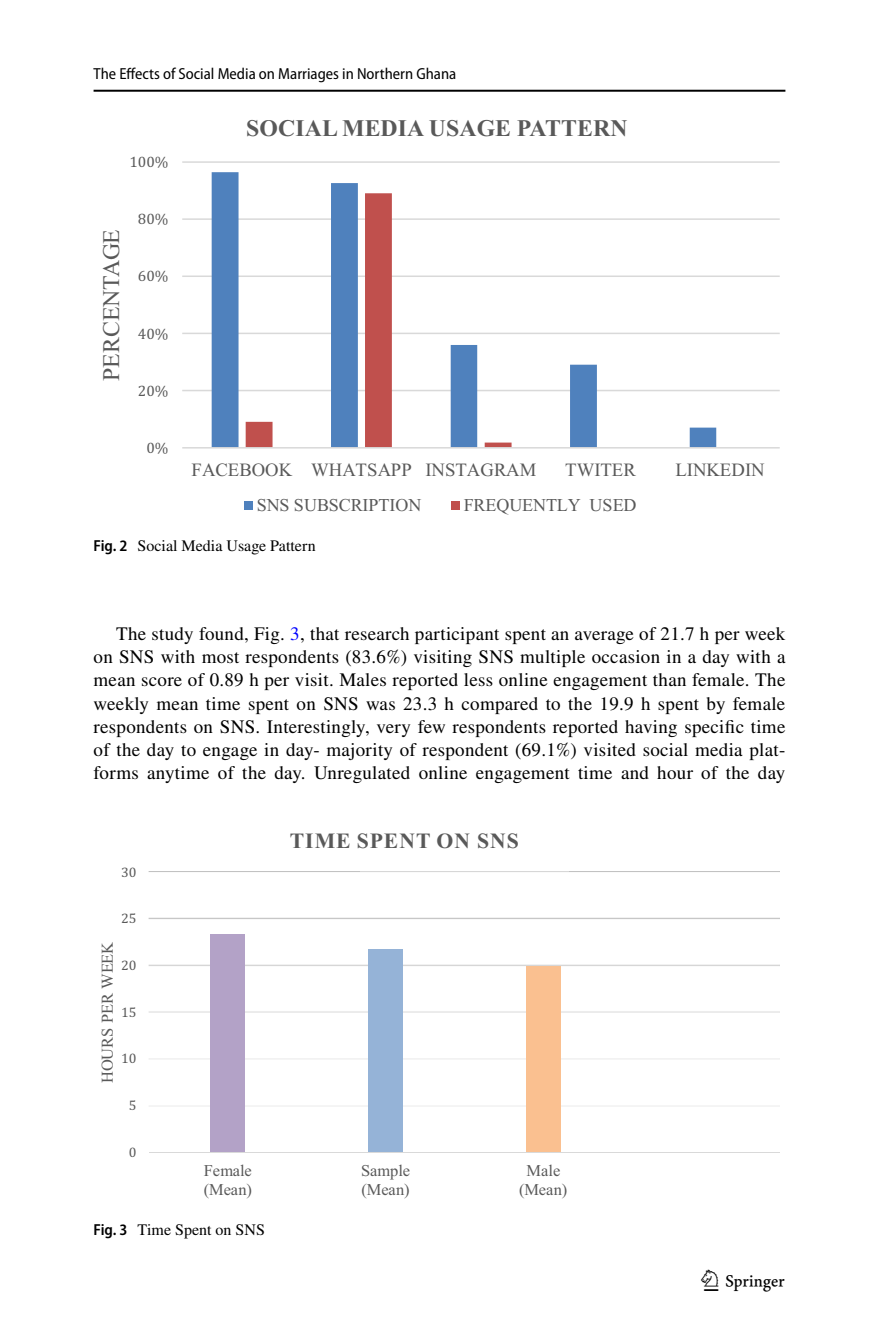
<style>
.page{position:relative;width:879px;height:1333px;background:#fff}
.page>*{position:absolute;margin:0;border:0;box-sizing:border-box;transform-origin:0 0}
.t1{font:30px "Springnew Regular 5";color:#000}
.t2{font:700 23.8px "Times New Roman";letter-spacing:.005em;color:#595959}
.t3{font:23.8px "Times New Roman";letter-spacing:.005em;color:#595959}
.t4{font:21.8px "Times New Roman PS Bold MT2";letter-spacing:.045em;color:#595959}
.t5{font:19px/23px "STIX";letter-spacing:.015em;color:#000;text-align:justify}
.t6{font:18.6px "Times New Roman";letter-spacing:.005em;color:#595959}
.t7{font:18px "Times New Roman";letter-spacing:-.005em;color:#595959}
.t8{font:16.4px/18.8px "Times New Roman PSMT2";letter-spacing:-.005em;color:#595959}
.t9{font:16px "Myriad Pro Semi Cn 4";color:#000}
.t10{font:16px "STIX";color:#000}
.t11{font:15.2px "Cambria";color:#595959}
.t12{font:14px "Cambria 2";color:#595959}
.s1{font-family:"Myriad Pro";font-weight:600;font-stretch:semi-condensed}
.s2{color:#00f}
</style>
<div class="page">
<hr style="left:94px;top:90px;width:691px;height:2px;background:#000">
<hr style="left:182px;top:390px;width:598px;height:1px;background:#d9d9d9">
<hr style="left:182px;top:332px;width:598px;height:2px;background:#d9d9d9">
<hr style="left:182px;top:275px;width:598px;height:2px;background:#d9d9d9">
<hr style="left:182px;top:218px;width:598px;height:2px;background:#d9d9d9">
<hr style="left:182px;top:161px;width:598px;height:2px;background:#d9d9d9">
<svg style="left:212px;top:172px;width:504px;height:275px"></svg>
<svg style="left:246px;top:193px;width:265px;height:254px"></svg>
<hr style="left:182px;top:447px;width:598px;height:1px;background:#d9d9d9">
<div style="left:244px;top:501px;width:9px;height:9px;background:#4f81bd"></div>
<div style="left:451px;top:501px;width:9px;height:9px;background:#c0504d"></div>
<div style="left:211px;top:934px;width:34px;height:217px;background:#b3a2c7"></div>
<div style="left:526px;top:966px;width:34px;height:185px;background:#fac090"></div>
<div style="left:368px;top:949px;width:35px;height:202px;background:#95b3d7"></div>
<hr style="left:149px;top:1151px;width:630px;height:1px;background:#d9d9d9">
<p class="t9" style="left:94px;top:65px;width:364px">The Effects of Social Media on Marriages in Northern Ghana</p>
<p class="t11" style="left:129px;top:152px;width:41px">100%</p>
<p class="t3" style="left:103px;top:381px;width:154px;rotate:-90deg">PERCENTAGE</p>
<p class="t11" style="left:138px;top:209px;width:32px">80%</p>
<p class="t11" style="left:138px;top:266px;width:32px">60%</p>
<p class="t11" style="left:138px;top:323px;width:32px">40%</p>
<p class="t11" style="left:138px;top:380px;width:32px">20%</p>
<p class="t11" style="left:146px;top:437px;width:24px">0%</p>
<p class="t2" style="left:246px;top:110px;width:383px">SOCIAL MEDIA USAGE PATTERN</p>
<p class="t6" style="left:192px;top:463px;width:346px">FACEBOOK WHATSAPP INSTAGRAM</p>
<p class="t6" style="left:565px;top:463px;width:72px">TWITER</p>
<p class="t6" style="left:675px;top:463px;width:91px">LINKEDIN</p>
<p class="t7" style="left:257px;top:499px;width:166px">SNS SUBSCRIPTION</p>
<p class="t7" style="left:464px;top:499px;width:174px">FREQUENTLY USED</p>
<p class="t10" style="left:94px;top:535px;width:224px"><span class="s1">Fig. 2</span> Social Media Usage Pattern</p>
<p class="t5" style="left:94px;top:623px;width:693px;text-indent:23px">The study found, Fig. <span class="s2">3</span>, that research participant spent an average of 21.7 h per week on SNS with most respondents (83.6%) visiting SNS multiple occasion in a day with a mean score of 0.89 h per visit. Males reported less online engagement than female. The weekly mean time spent on SNS was 23.3 h compared to the 19.9 h spent by female respondents on SNS. Interestingly, very few respondents reported having specific time of the day to engage in day- majority of respondent (69.1%) visited social media plat&shy;forms anytime of the day. Unregulated online engagement time and hour of the day</p>
<p class="t12" style="left:121px;top:862px;width:17px">30</p>
<p class="t8" style="left:99px;top:1082px;width:143px;rotate:-90deg">HOURS PER WEEK</p>
<p class="t12" style="left:121px;top:909px;width:17px">25</p>
<p class="t12" style="left:121px;top:955px;width:17px">20</p>
<p class="t12" style="left:121px;top:1002px;width:17px">15</p>
<p class="t12" style="left:121px;top:1049px;width:17px">10</p>
<p class="t12" style="left:129px;top:1095px;width:9px">5</p>
<p class="t12" style="left:129px;top:1142px;width:9px">0</p>
<p class="t4" style="left:290px;top:824px;width:230px">TIME SPENT ON SNS</p>
<p class="t8" style="left:204px;top:1162px;width:50px">Female (Mean)</p>
<p class="t8" style="left:361px;top:1162px;width:50px">Sample (Mean)</p>
<p class="t8" style="left:519px;top:1162px;width:50px;text-align:center">Male (Mean)</p>
<p class="t10" style="left:94px;top:1218px;width:173px"><span class="s1">Fig. 3</span> Time Spent on SNS</p>
<h1 class="t1" style="left:704px;top:1269px;width:83px">1 3</h1>
</div>
